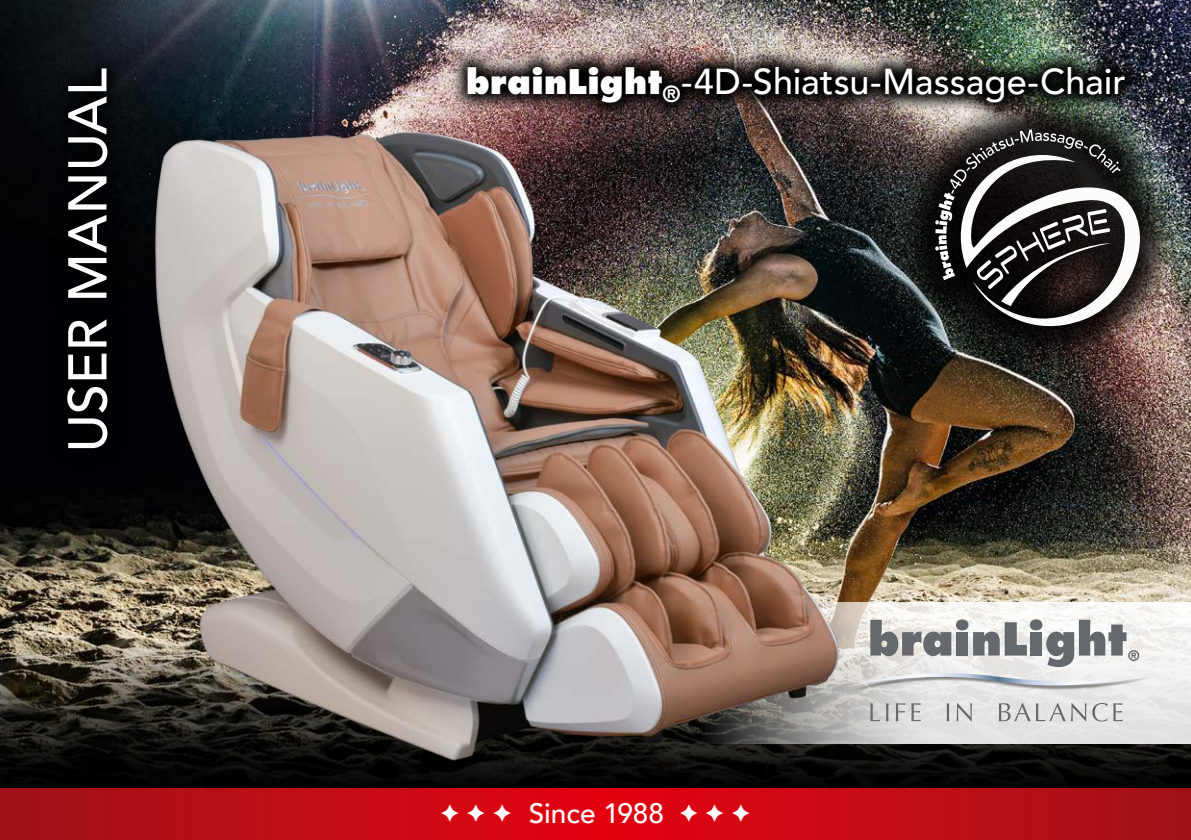
<style>
.page{position:relative;width:1191px;height:840px;background:#fff}
.page>*{position:absolute;margin:0;border:0;box-sizing:border-box;transform-origin:0 0}
.t1{font:500 54px "Avenir";letter-spacing:.005em;color:#fff}
.t2{font:500 36px "Avenir";color:#fff}
.t3{font:500 28px "Avenir";color:#fff}
.s1{font-family:"Futura";font-weight:800;font-size:33px}
</style>
<div class="page">
<img style="left:0;top:0;width:1191px;height:639px">
<svg style="left:0;top:639px;width:1191px;height:149px;background:#1d1b16"></svg>
<svg style="left:0;top:788px;width:1191px;height:51px;background:#c00b15"></svg>
<svg style="left:873px;top:601px;width:318px;height:142px;fill:#e8e7e6"></svg>
<img style="left:112px;top:95px;width:761px;height:699px">
<svg style="left:870px;top:703px;width:10px;height:17px"></svg>
<svg style="left:886px;top:703px;width:2px;height:17px"></svg>
<svg style="left:895px;top:703px;width:10px;height:17px"></svg>
<svg style="left:911px;top:703px;width:9px;height:17px"></svg>
<svg style="left:946px;top:703px;width:3px;height:17px"></svg>
<svg style="left:956px;top:702px;width:16px;height:19px"></svg>
<svg style="left:998px;top:702px;width:32px;height:18px"></svg>
<svg style="left:1036px;top:702px;width:29px;height:18px"></svg>
<svg style="left:1071px;top:702px;width:15px;height:19px"></svg>
<svg style="left:1092px;top:702px;width:15px;height:19px"></svg>
<svg style="left:1113px;top:703px;width:9px;height:17px"></svg>
<img style="left:1145px;top:673px;width:8px;height:19px">
<svg style="left:848px;top:619px;width:297px;height:74px"></svg>
<div style="left:892px;top:88px;width:290px;height:280px;background:#000;opacity:.88"></div>
<svg style="left:935px;top:129px;width:205px;height:197px"></svg>
<img style="left:448px;top:48px;width:695px;height:73px">
<div style="left:49px;top:50px;width:77px;height:417px;background:#000"></div>
<h1 class="t1" style="left:41px;top:452px;width:385px;rotate:-90deg">USER MANUAL</h1>
<p class="t2" style="left:466px;top:50px;width:661px"><span class="s1">brainLight</span><sub>®</sub>-4D-Shiatsu-Massage-Chair</p>
<p class="t3" style="left:441px;top:788px;width:311px">✦ ✦ ✦ Since 1988 ✦ ✦ ✦</p>
</div>
